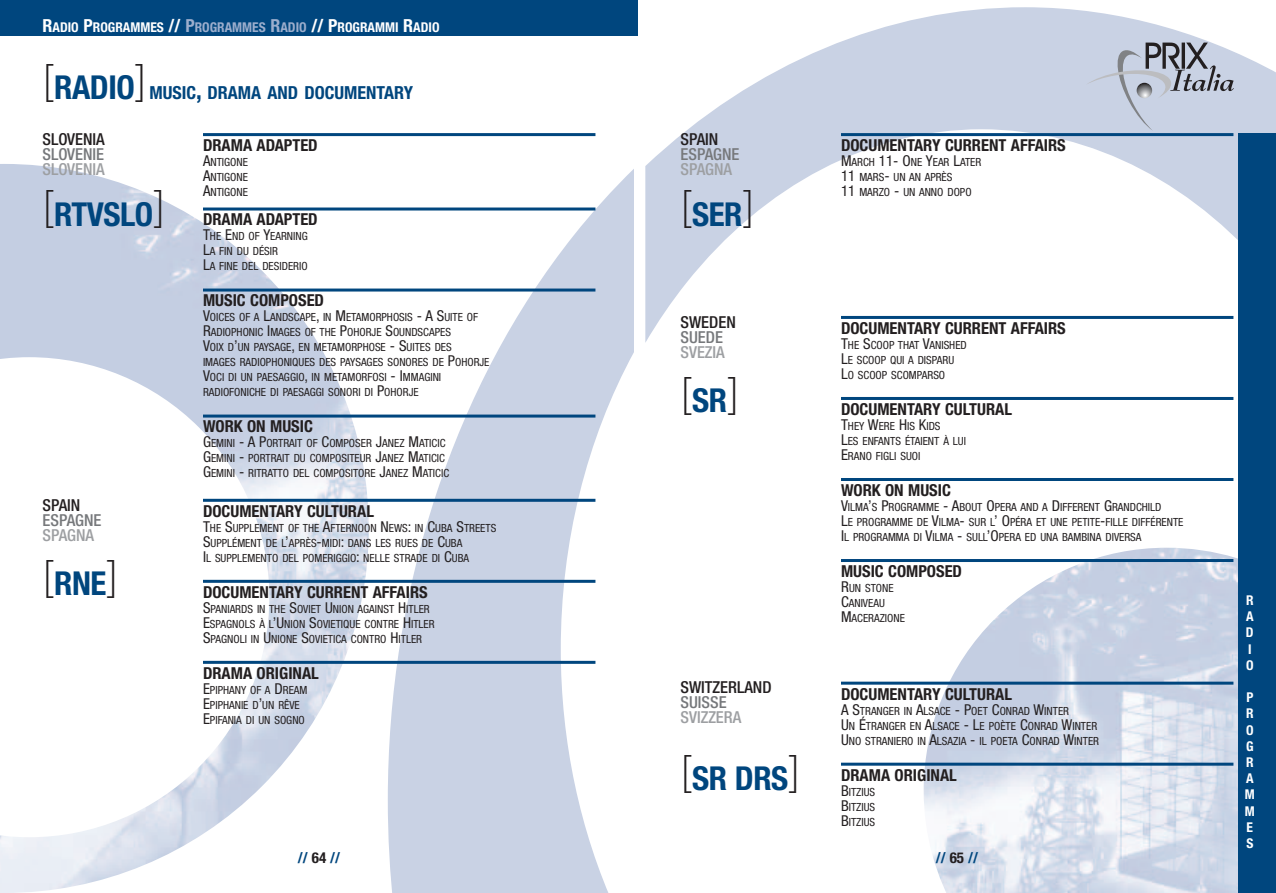
<style>
.page{position:relative;width:1276px;height:893px;background:#fff}
.page>*{position:absolute;margin:0;border:0;box-sizing:border-box;transform-origin:0 0}
.t1{font:100 expanded 42px "Helvetica Neue";color:#231f20}
.t2{font:700 condensed 33px "Helvetica Neue";letter-spacing:-.015em;color:#00467e}
.t3{font:700 condensed 18px "Helvetica Neue";color:#00467e}
.t4{font:700 condensed 16.5px "Helvetica Neue";color:#231f20}
.t5{font:500 condensed 16.5px "Helvetica Neue";color:#231f20}
.t6{font:500 condensed 16.5px "Helvetica Neue";color:#9d9fa2}
.t7{font:500 condensed 16.5px "Helvetica Neue";color:#76787b}
.t8{font:700 condensed 15px "Helvetica Neue";color:#00467e}
.t9{font:700 condensed 13.5px/16.2px "Helvetica Neue";color:#fff}
.t10{font:condensed 11.25px/15px "Helvetica Neue";color:#231f20}
.s1{font-size:18px}
.s2{font-size:18px;color:#9caecd}
.s3{color:#9caecd}
.s4{font-size:24px}
.s5{font-size:15px}
.s6{color:#231f20}
</style>
<div class="page">
<div style="left:0;top:0;width:638px;height:36px;background:#00467e"></div>
<svg style="left:645px;top:7px;width:631px;height:336px"></svg>
<svg style="left:388px;top:169px;width:246px;height:724px;fill:#c9d2e4"></svg>
<img style="left:923px;top:548px;width:314px;height:345px">
<img style="left:0;top:164px;width:369px;height:729px">
<div style="left:1237px;top:133px;width:39px;height:760px;background:#00467e"></div>
<hr style="left:203px;top:133px;width:392px;height:3px;background:#00467e">
<hr style="left:203px;top:208px;width:392px;height:3px;background:#00467e">
<hr style="left:203px;top:289px;width:392px;height:3px;background:#00467e">
<hr style="left:203px;top:415px;width:392px;height:3px;background:#00467e">
<hr style="left:841px;top:133px;width:392px;height:3px;background:#00467e">
<hr style="left:841px;top:316px;width:392px;height:3px;background:#00467e">
<hr style="left:841px;top:397px;width:392px;height:3px;background:#00467e">
<hr style="left:841px;top:478px;width:392px;height:3px;background:#00467e">
<hr style="left:841px;top:559px;width:392px;height:3px;background:#00467e">
<hr style="left:203px;top:499px;width:392px;height:3px;background:#00467e">
<hr style="left:203px;top:580px;width:392px;height:3px;background:#00467e">
<hr style="left:203px;top:661px;width:392px;height:3px;background:#00467e">
<hr style="left:841px;top:682px;width:392px;height:3px;background:#00467e">
<hr style="left:841px;top:763px;width:392px;height:3px;background:#00467e">
<svg style="left:1086px;top:43px;width:147px;height:88px"></svg>
<p class="t9" style="left:43px;top:20px;width:398px"><span class="s1">R</span>ADIO <span class="s1">P</span>ROGRAMMES <span class="s1">//</span> <span class="s2">P</span><span class="s3">ROGRAMMES</span> <span class="s2">R</span><span class="s3">ADIO</span> <span class="s1">// P</span>ROGRAMMI <span class="s1">R</span>ADIO</p>
<h2 class="t2" style="left:43px;top:76px;width:106px"><sup>[</sup>RADIO<sup>]</sup></h2>
<h3 class="t3" style="left:149px;top:87px;width:265px">MUSIC<span class="s4">,</span> DRAMA AND DOCUMENTARY</h3>
<h3 class="t5" style="left:43px;top:133px;width:64px">SLOVENIA</h3>
<h3 class="t7" style="left:43px;top:148px;width:63px">SLOVENIE</h3>
<h3 class="t6" style="left:43px;top:163px;width:64px">SLOVENIA</h3>
<h2 class="t2" style="left:43px;top:202px;width:124px"><sup>[</sup>RTVSLO<sup>]</sup></h2>
<h3 class="t5" style="left:43px;top:499px;width:39px">SPAIN</h3>
<h3 class="t7" style="left:43px;top:514px;width:60px">ESPAGNE</h3>
<h3 class="t6" style="left:43px;top:529px;width:53px">SPAGNA</h3>
<h2 class="t2" style="left:43px;top:571px;width:77px"><sup>[</sup>RNE<sup>]</sup></h2>
<h3 class="t4" style="left:203px;top:139px;width:116px">DRAMA ADAPTED</h3>
<p class="t10" style="left:203px;top:155px;width:47px;text-align:justify"><span class="s5">A</span>NTIGONE <span class="s5">A</span>NTIGONE <span class="s5">A</span>NTIGONE</p>
<h3 class="t4" style="left:203px;top:214px;width:116px">DRAMA ADAPTED</h3>
<p class="t10" style="left:203px;top:230px;width:106px"><span class="s5">T</span>HE <span class="s5">E</span>ND OF <span class="s5">Y</span>EARNING<br><span class="s5">L</span>A FIN DU DÉSIR<br><span class="s5">L</span>A FINE DEL DESIDERIO</p>
<h3 class="t4" style="left:203px;top:295px;width:123px">MUSIC COMPOSED</h3>
<p class="t10" style="left:203px;top:311px;width:288px"><span class="s5">V</span>OICES OF A <span class="s5">L</span>ANDSCAPE<span class="s5">,</span> IN <span class="s5">M</span>ETAMORPHOSIS <span class="s5">- A S</span>UITE OF <span class="s5">R</span>ADIOPHONIC <span class="s5">I</span>MAGES OF THE <span class="s5">P</span>OHORJE <span class="s5">S</span>OUNDSCAPES<br><span class="s5">V</span>OIX D<span class="s5">’</span>UN PAYSAGE<span class="s5">,</span> EN METAMORPHOSE <span class="s5">- S</span>UITES DES<br>IMAGES RADIOPHONIQUES DES PAYSAGES SONORES DE <span class="s5">P</span>OHORJE <span class="s5">V</span>OCI DI UN PAESAGGIO<span class="s5">,</span> IN METAMORFOSI <span class="s5">- I</span>MMAGINI RADIOFONICHE DI PAESAGGI SONORI DI <span class="s5">P</span>OHORJE</p>
<h3 class="t4" style="left:203px;top:421px;width:111px">WORK ON MUSIC</h3>
<p class="t10" style="left:203px;top:437px;width:248px"><span class="s5">G</span>EMINI <span class="s5">- A P</span>ORTRAIT OF <span class="s5">C</span>OMPOSER <span class="s5">J</span>ANEZ <span class="s5">M</span>ATICIC<br><span class="s5">G</span>EMINI <span class="s5">-</span> PORTRAIT DU COMPOSITEUR <span class="s5">J</span>ANEZ <span class="s5">M</span>ATICIC<br><span class="s5">G</span>EMINI <span class="s5">-</span> RITRATTO DEL COMPOSITORE <span class="s5">J</span>ANEZ <span class="s5">M</span>ATICIC</p>
<h3 class="t4" style="left:203px;top:505px;width:172px">DOCUMENTARY CULTURAL</h3>
<p class="t10" style="left:203px;top:521px;width:295px"><span class="s5">T</span>HE <span class="s5">S</span>UPPLEMENT OF THE <span class="s5">A</span>FTERNOON <span class="s5">N</span>EWS<span class="s5">:</span> IN <span class="s5">C</span>UBA <span class="s5">S</span>TREETS<br><span class="s5">S</span>UPPLÉMENT DE L<span class="s5">’</span>APRÈS<span class="s5">-</span>MIDI<span class="s5">:</span> DANS LES RUES DE <span class="s5">C</span>UBA<br><span class="s5">I</span>L SUPPLEMENTO DEL POMERIGGIO<span class="s5">:</span> NELLE STRADE DI <span class="s5">C</span>UBA</p>
<h3 class="t4" style="left:203px;top:586px;width:226px">DOCUMENTARY CURRENT AFFAIRS</h3>
<p class="t10" style="left:203px;top:602px;width:233px"><span class="s5">S</span>PANIARDS IN THE <span class="s5">S</span>OVIET <span class="s5">U</span>NION AGAINST <span class="s5">H</span>ITLER<br><span class="s5">E</span>SPAGNOLS À L<span class="s5">’U</span>NION <span class="s5">S</span>OVIETIQUE CONTRE <span class="s5">H</span>ITLER<br><span class="s5">S</span>PAGNOLI IN <span class="s5">U</span>NIONE <span class="s5">S</span>OVIETICA CONTRO <span class="s5">H</span>ITLER</p>
<h3 class="t4" style="left:203px;top:667px;width:117px">DRAMA ORIGINAL</h3>
<p class="t10" style="left:203px;top:683px;width:106px"><span class="s5">E</span>PIPHANY OF A <span class="s5">D</span>REAM<br><span class="s5">E</span>PIPHANIE D<span class="s5">’</span>UN RÊVE<br><span class="s5">E</span>PIFANIA DI UN SOGNO</p>
<h3 class="t5" style="left:680px;top:133px;width:39px">SPAIN</h3>
<h3 class="t7" style="left:680px;top:148px;width:60px">ESPAGNE</h3>
<h3 class="t6" style="left:680px;top:163px;width:53px">SPAGNA</h3>
<h2 class="t2" style="left:680px;top:202px;width:75px"><sup>[</sup>SER<sup>]</sup></h2>
<h3 class="t5" style="left:680px;top:316px;width:57px">SWEDEN</h3>
<h3 class="t7" style="left:680px;top:331px;width:44px">SUEDE</h3>
<h3 class="t6" style="left:680px;top:346px;width:46px">SVEZIA</h3>
<h1 class="t1" style="left:680px;top:377px;width:60px">[<sub>SR</sub>]</h1>
<h3 class="t5" style="left:680px;top:682px;width:93px">SWITZERLAND</h3>
<h3 class="t7" style="left:680px;top:697px;width:48px">SUISSE</h3>
<h3 class="t6" style="left:680px;top:712px;width:62px">SVIZZERA</h3>
<h2 class="t2" style="left:680px;top:767px;width:121px"><sup>[</sup>SR DRS<sup>]</sup></h2>
<h3 class="t4" style="left:841px;top:139px;width:226px">DOCUMENTARY CURRENT AFFAIRS</h3>
<p class="t10" style="left:841px;top:155px;width:142px"><span class="s5">M</span>ARCH <span class="s5">11- O</span>NE <span class="s5">Y</span>EAR <span class="s5">L</span>ATER<br><span class="s5">11</span> MARS<span class="s5">-</span> UN AN APRÈS<br><span class="s5">11</span> MARZO <span class="s5">-</span> UN ANNO DOPO</p>
<h3 class="t4" style="left:841px;top:322px;width:226px">DOCUMENTARY CURRENT AFFAIRS</h3>
<p class="t10" style="left:841px;top:338px;width:127px"><span class="s5">T</span>HE <span class="s5">S</span>COOP THAT <span class="s5">V</span>ANISHED<br><span class="s5">L</span>E SCOOP QUI A DISPARU<br><span class="s5">L</span>O SCOOP SCOMPARSO</p>
<h3 class="t4" style="left:841px;top:403px;width:172px">DOCUMENTARY CULTURAL</h3>
<p class="t10" style="left:841px;top:419px;width:127px"><span class="s5">T</span>HEY <span class="s5">W</span>ERE <span class="s5">H</span>IS <span class="s5">K</span>IDS<br><span class="s5">L</span>ES ENFANTS ÉTAIENT À LUI<br><span class="s5">E</span>RANO FIGLI SUOI</p>
<h3 class="t4" style="left:841px;top:484px;width:111px">WORK ON MUSIC</h3>
<p class="t10" style="left:841px;top:500px;width:344px"><span class="s5">V</span>ILMA<span class="s5">’</span>S <span class="s5">P</span>ROGRAMME <span class="s5">- A</span>BOUT <span class="s5">O</span>PERA AND A <span class="s5">D</span>IFFERENT <span class="s5">G</span>RANDCHILD<br><span class="s5">L</span>E PROGRAMME DE <span class="s5">V</span>ILMA<span class="s5">-</span> SUR L<span class="s5">’ O</span>PÉRA ET UNE PETITE<span class="s5">-</span>FILLE DIFFÉRENTE<br><span class="s5">I</span>L PROGRAMMA DI <span class="s5">V</span>ILMA <span class="s5">-</span> SULL<span class="s5">’O</span>PERA ED UNA BAMBINA DIVERSA</p>
<h3 class="t4" style="left:841px;top:565px;width:123px">MUSIC COMPOSED</h3>
<p class="t10" style="left:841px;top:581px;width:65px"><span class="s5">R</span>UN STONE<br><span class="s5">C</span>ANIVEAU<br><span class="s5">M</span>ACERAZIONE</p>
<h3 class="t4" style="left:841px;top:688px;width:172px">DOCUMENTARY CULTURAL</h3>
<p class="t10" style="left:841px;top:704px;width:259px"><span class="s5">A S</span>TRANGER IN <span class="s5">A</span>LSACE <span class="s5">- P</span>OET <span class="s5">C</span>ONRAD <span class="s5">W</span>INTER<br><span class="s5">U</span>N <span class="s5">É</span>TRANGER EN <span class="s5">A</span>LSACE <span class="s5">- L</span>E POÈTE <span class="s5">C</span>ONRAD <span class="s5">W</span>INTER<br><span class="s5">U</span>NO STRANIERO IN <span class="s5">A</span>LSAZIA <span class="s5">-</span> IL POETA <span class="s5">C</span>ONRAD <span class="s5">W</span>INTER</p>
<h3 class="t4" style="left:841px;top:769px;width:117px">DRAMA ORIGINAL</h3>
<p class="t10" style="left:841px;top:785px;width:36px;text-align:justify"><span class="s5">B</span>ITZIUS <span class="s5">B</span>ITZIUS <span class="s5">B</span>ITZIUS</p>
<h3 class="t8" style="left:298px;top:852px;width:44px">// <span class="s6">64</span> //</h3>
<h3 class="t8" style="left:936px;top:852px;width:44px">// <span class="s6">65</span> //</h3>
<p class="t9" style="left:1246px;top:593px;width:9px">R<br>A<br>D<br>I<br>O</p>
<p class="t9" style="left:1244px;top:690px;width:11px">P<br>R<br>O<br>G<br>R<br>A<br>M<br>M<br>E<br>S</p>
</div>
